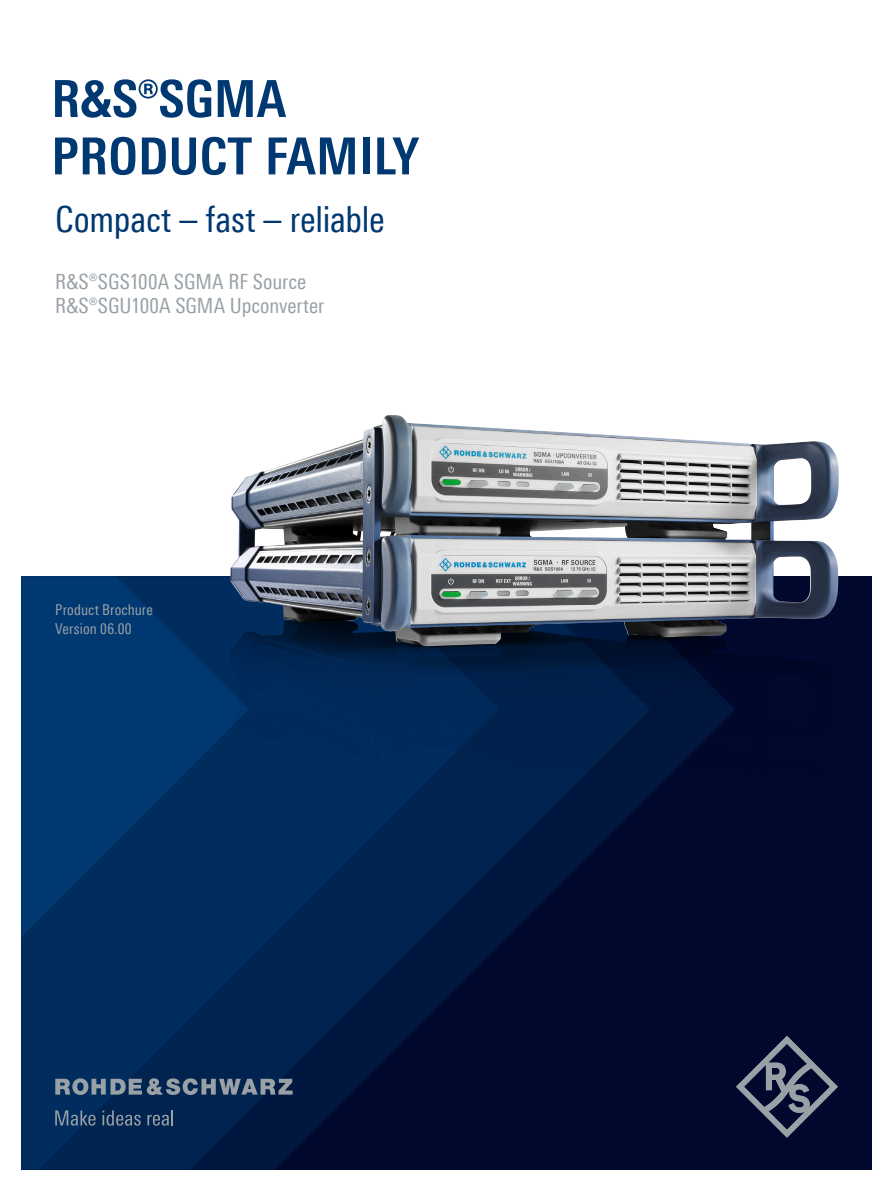
<style>
.page{position:relative;width:893px;height:1191px;background:#fff}
.page>*{position:absolute;margin:0;border:0;box-sizing:border-box;transform-origin:0 0}
.Seiten_Headline_34Pt_blau_Titel{font:700 condensed 51px/57.4px "Linotype Universfor RS";letter-spacing:.01em;color:#003872}
.Subheadline_24_Pt{font:condensed 36px "Linotype Universfor RS";letter-spacing:-.01em;color:#003872}
.Teaser_14pt_Titel_Silber_Bro{font:condensed 21px/23.7px "Linotype Universfor RS";color:#99a1a6}
.Ausgabe_grau{font:condensed 15px/19.2px "Linotype Universfor RS";letter-spacing:.01em;color:#99a1a6}
</style>
<div class="page">
<div style="left:21px;top:576px;width:851px;height:593px;background:#00082d"></div>
<svg style="left:499px;top:871px;width:74px;height:74px;fill:#00173f"></svg>
<svg style="left:21px;top:871px;width:478px;height:298px"></svg>
<svg style="left:21px;top:576px;width:228px;height:361px;fill:#003872"></svg>
<svg style="left:736px;top:1036px;width:102px;height:101px"></svg>
<svg style="left:55px;top:1078px;width:238px;height:17px"></svg>
<svg style="left:55px;top:1110px;width:41px;height:15px"></svg>
<svg style="left:102px;top:1110px;width:39px;height:15px"></svg>
<svg style="left:147px;top:1110px;width:26px;height:15px"></svg>
<img style="left:230px;top:646px;width:505px;height:225px">
<img style="left:230px;top:415px;width:608px;height:231px">
<p class="Seiten_Headline_34Pt_blau_Titel" style="left:51px;top:70px;width:369px">R&amp;S®SGMA<br>PRODUCT FAMILY</p>
<p class="Subheadline_24_Pt" style="left:55px;top:198px;width:331px">Compact – fast – reliable</p>
<p class="Teaser_14pt_Titel_Silber_Bro" style="left:55px;top:270px;width:271px">R&amp;S®SGS100A SGMA RF Source<br>R&amp;S®SGU100A SGMA Upconverter</p>
<p class="Ausgabe_grau" style="left:55px;top:599px;width:99px">Product Brochure<br>Version 06.00</p>
</div>
